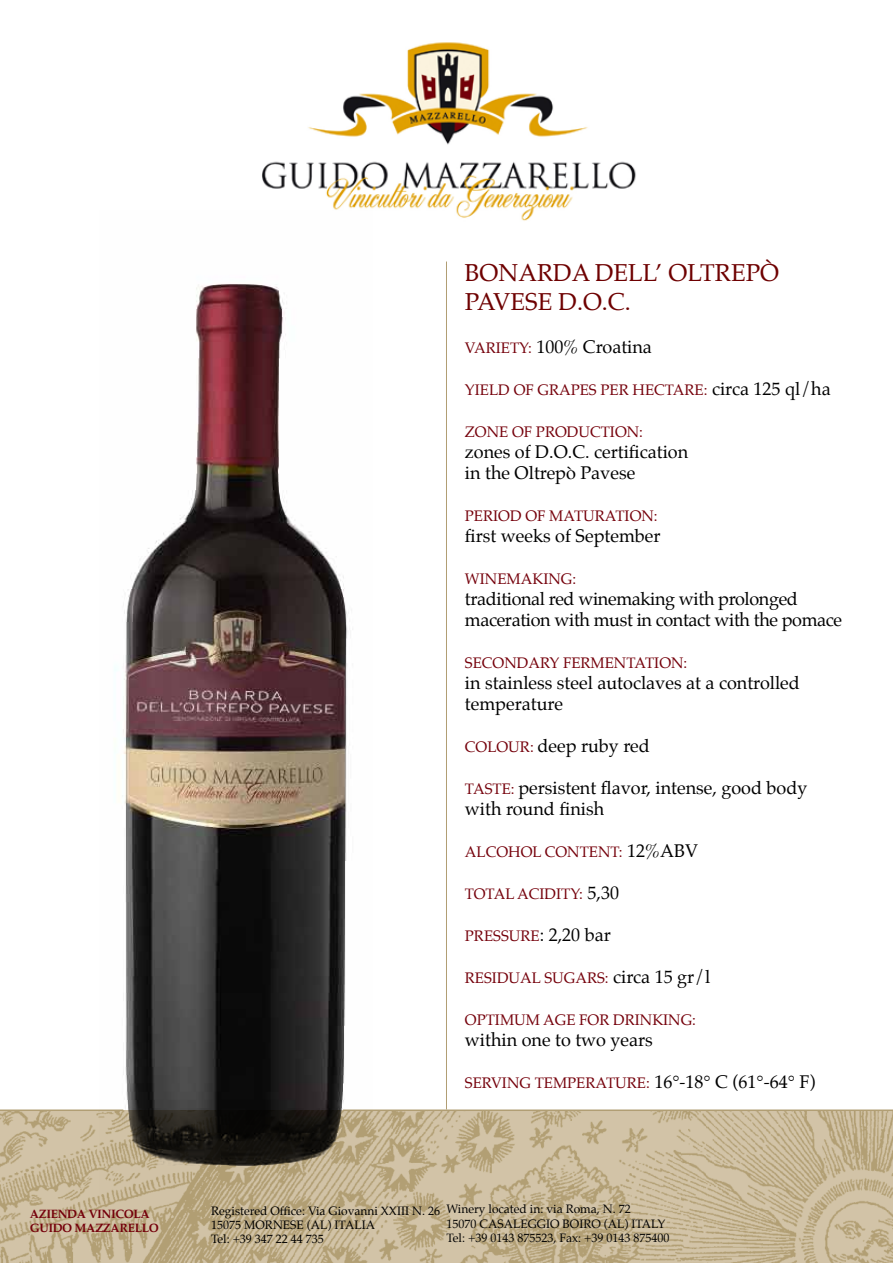
<style>
.page{position:relative;width:893px;height:1263px;background:#fff}
.page>*{position:absolute;margin:0;border:0;box-sizing:border-box;transform-origin:0 0}
.t1{font:24px/28.8px "Palatino";color:#6e0001}
.t2{font:18px/21px "Palatino";color:#000}
.t3{font:18px/21px "Palatino";letter-spacing:-.02em;color:#000}
.t4{font:15px "Palatino";color:#75000b}
.t5{font:12px/14.4px "Palatino";color:#000}
.t6{font:700 12px/14.4px "Palatino";letter-spacing:-.03em;color:#75000b}
.s1{font-size:15px;color:#75000b}
.s2{font-size:18px;color:#000}
</style>
<div class="page">
<img style="left:262px;top:42px;width:374px;height:179px">
<img style="left:0;top:1111px;width:893px;height:152px">
<hr style="left:0;top:1109px;width:123px;height:2px;background:#b19e74">
<hr style="left:343px;top:1109px;width:550px;height:2px;background:#b19e74">
<hr style="left:446px;top:261px;width:1px;height:848px;background:#b19e74">
<img style="left:99px;top:210px;width:274px;height:1030px">
<h1 class="t1" style="left:465px;top:259px;width:316px">Bonarda dell’ Oltrepò<br>Pavese D.O.C.</h1>
<p class="t4" style="left:465px;top:335px;width:12px">VAR</p>
<p class="t2" style="left:496px;top:336px;width:158px"><span class="s1">IETY:</span> 100% Croatina</p>
<p class="t4" style="left:465px;top:377px;width:26px">YIELD</p>
<p class="t4" style="left:514px;top:377px;width:46px">OF GRAPES</p>
<p class="t4" style="left:600px;top:377px;width:11px">PER</p>
<p class="t4" style="left:632px;top:377px;width:43px">HECTARE</p>
<p class="t2" style="left:704px;top:378px;width:128px"><span class="s1">:</span> circa 125 ql/ha</p>
<p class="t4" style="left:465px;top:419px;width:22px">ZONE</p>
<p class="t4" style="left:512px;top:419px;width:36px">OF PROD</p>
<p class="t4" style="left:578px;top:419px;width:66px">UCTION :</p>
<p class="t2" style="left:465px;top:441px;width:225px">zones of D.O.C. certification in the Oltrepò Pavese</p>
<p class="t4" style="left:465px;top:503px;width:11px">PER</p>
<p class="t4" style="left:493px;top:503px;width:113px">IOD OF MATURAT</p>
<p class="t4" style="left:625px;top:503px;width:35px">ION:</p>
<p class="t2" style="left:465px;top:525px;width:197px">first weeks of September</p>
<p class="t4" style="left:465px;top:566px;width:113px">WINEMAKING:</p>
<p class="t3" style="left:465px;top:588px;width:379px">traditional red winemaking with prolonged maceration with must in contact with the pomace</p>
<p class="t4" style="left:465px;top:650px;width:41px">SECONDAR</p>
<p class="t4" style="left:550px;top:650px;width:66px">Y FERMENTAT</p>
<p class="t4" style="left:654px;top:650px;width:35px">ION:</p>
<p class="t2" style="left:465px;top:672px;width:336px">in stainless steel autoclaves at a controlled temperature</p>
<p class="t2" style="left:465px;top:735px;width:186px"><span class="s1">Colour:</span> deep ruby red</p>
<p class="t4" style="left:465px;top:776px;width:11px">TASTE</p>
<p class="t2" style="left:465px;top:777px;width:344px;text-indent:46px"><span class="s1">:</span> persistent flavor, intense, good body with round finish</p>
<p class="t4" style="left:465px;top:839px;width:103px">ALCOHOL CONTENT</p>
<p class="t2" style="left:619px;top:840px;width:80px"><span class="s1">:</span> 12%ABV</p>
<p class="t4" style="left:465px;top:881px;width:11px">TOTAL</p>
<p class="t4" style="left:517px;top:881px;width:103px">ACIDITY: <span class="s2">5,30</span></p>
<p class="t4" style="left:465px;top:923px;width:147px">Pressure<span class="s2">: 2,20 bar</span></p>
<p class="t4" style="left:465px;top:965px;width:122px">RESIDUAL SUGARS</p>
<p class="t2" style="left:605px;top:966px;width:107px"><span class="s1">:</span> circa 15 gr/l</p>
<p class="t4" style="left:465px;top:1007px;width:11px">OPT</p>
<p class="t4" style="left:495px;top:1007px;width:202px">IMUM AGE FOR DRINKING:</p>
<p class="t2" style="left:465px;top:1029px;width:190px">within one to two years</p>
<p class="t4" style="left:465px;top:1071px;width:11px">SERV</p>
<p class="t4" style="left:502px;top:1071px;width:76px">ING TEMPERAT</p>
<p class="t2" style="left:615px;top:1072px;width:202px"><span class="s1">URE:</span> 16°-18° C (61°-64° F)</p>
<p class="t6" style="left:30px;top:1206px;width:130px">AZIENDA VINICOLA<br>GUIDO MAZZARELLO</p>
<p class="t5" style="left:447px;top:1202px;width:186px">Winery located in: via Roma, N. 72<br>15070 CASALE</p>
<p class="t5" style="left:211px;top:1203px;width:230px">Registered Office: Via Giovanni XXIII N. 26<br>15075 MORNESE</p>
<p class="t5" style="left:447px;top:1216px;width:224px;text-indent:81px">GGIO BOIRO (AL ) ITALY<br>Tel: +39 0143 875523, Fax: +39 0143 875400</p>
<p class="t5" style="left:307px;top:1217px;width:41px">(AL ) ITAL</p>
<p class="t5" style="left:362px;top:1217px;width:14px">IA</p>
<p class="t5" style="left:211px;top:1232px;width:114px">Tel: +39 347 22 44 735</p>
</div>
